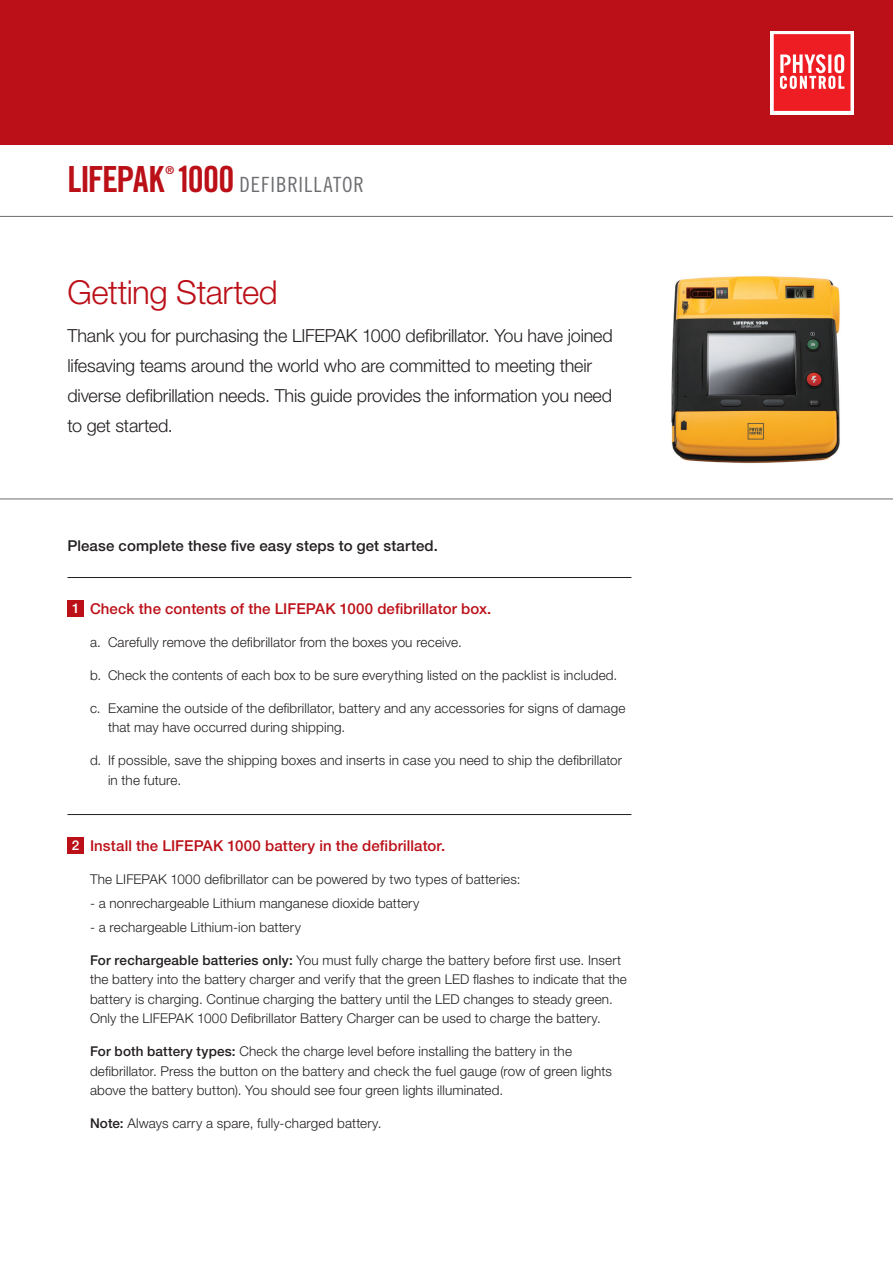
<style>
.page{position:relative;width:893px;height:1263px;background:#fff}
.page>*{position:absolute;margin:0;border:0;box-sizing:border-box;transform-origin:0 0}
.t1{font:36px "Trade Gothic LT Std Bd Cn 20";letter-spacing:-.045em;color:#bb1018}
.t2{font:300 33px "Helvetica Neue LTW1 G";letter-spacing:-.015em;color:#bb1018}
.t3{font:21px "Trade Gothic LT Std Cn 18";letter-spacing:.045em;color:#6c6d70}
.t4{font:300 18px/30px "Helvetica Neue LTW1 G";letter-spacing:-.01em;color:#231f20}
.t5{font:500 15px "Helvetica Neue LTW1 G";letter-spacing:.005em;color:#bb1018}
.t6{font:500 15px "Helvetica Neue LTW1 G";letter-spacing:.005em;color:#231f20}
.t7{font:300 13.5px/19.5px "Helvetica Neue LTW1 G";letter-spacing:.01em;color:#231f20}
.t8{font:10.95px "Trade Gothic LT Std Bd Cn 20";color:#bb1018}
.s1{font-family:"Trade Gothic LT Std Bd Cn 20";font-size:36px;color:#bb1018}
.s2{font-size:13.5px;color:#fff}
.s3{font-weight:500}
</style>
<div class="page">
<div style="left:67px;top:837px;width:16px;height:16px;background:#bb1018"></div>
<div style="left:67px;top:600px;width:16px;height:16px;background:#bb1018"></div>
<hr style="left:0;top:216px;width:893px;height:1px;background:#6c6d70">
<div style="left:0;top:0;width:893px;height:144px;background:#bb1018"></div>
<svg style="left:770px;top:31px;width:84px;height:83px"></svg>
<svg style="left:774px;top:34px;width:76px;height:77px;background:#f0454a"></svg>
<hr style="left:68px;top:577px;width:563px;height:1px;background:#231f20">
<hr style="left:68px;top:814px;width:563px;height:1px;background:#231f20">
<img style="left:671px;top:276px;width:169px;height:187px">
<hr style="left:0;top:499px;width:893px;height:1px;background:#6c6d70">
<h1 class="t1" style="left:68px;top:157px;width:98px">LIFEPAK</h1>
<p class="t8" style="left:166px;top:163px;width:10px">®</p>
<h3 class="t3" style="left:176px;top:172px;width:189px"><span class="s1">1000</span> DEFIBRILLATOR</h3>
<h2 class="t2" style="left:68px;top:272px;width:212px">Getting Started</h2>
<h3 class="t4" style="left:68px;top:321px;width:547px">Thank you for purchasing the LIFEPAK 1000 defibrillator. You have joined lifesaving teams around the world who are committed to meeting their diverse defibrillation needs. This guide provides the information you need to get started.</h3>
<p class="t6" style="left:68px;top:536px;width:372px">Please complete these five easy steps to get started.</p>
<p class="t5" style="left:72px;top:599px;width:421px"><span class="s2">1</span> Check the contents of the LIFEPAK 1000 defibrillator box.</p>
<p class="t7" style="left:90px;top:632px;width:373px">a. Carefully remove the defibrillator from the boxes you receive.</p>
<p class="t7" style="left:90px;top:665px;width:529px">b. Check the contents of each box to be sure everything listed on the packlist is included.</p>
<p class="t7" style="left:108px;top:698px;width:519px;text-indent:-18px">c. Examine the outside of the defibrillator, battery and any accessories for signs of damage that may have occurred during shipping.</p>
<p class="t7" style="left:108px;top:751px;width:515px;text-indent:-18px">d. If possible, save the shipping boxes and inserts in case you need to ship the defibrillator in the future.</p>
<p class="t5" style="left:72px;top:836px;width:375px"><span class="s2">2</span> Install the LIFEPAK 1000 battery in the defibrillator.</p>
<p class="t7" style="left:90px;top:869px;width:432px">The LIFEPAK 1000 defibrillator can be powered by two types of batteries:</p>
<p class="t7" style="left:90px;top:893px;width:331px">- a nonrechargeable Lithium manganese dioxide battery</p>
<p class="t7" style="left:90px;top:917px;width:212px">- a rechargeable Lithium-ion battery</p>
<p class="t7" style="left:90px;top:950px;width:538px"><span class="s3">For rechargeable batteries only:</span> You must fully charge the battery before first use. Insert the battery into the battery charger and verify that the green LED flashes to indicate that the battery is charging. Continue charging the battery until the LED changes to steady green.<br>Only the LIFEPAK 1000 Defibrillator Battery Charger can be used to charge the battery.</p>
<p class="t7" style="left:90px;top:1042px;width:523px"><span class="s3">For both battery types:</span> Check the charge level before installing the battery in the defibrillator. Press the button on the battery and check the fuel gauge (row of green lights above the battery button). You should see four green lights illuminated.</p>
<p class="t7" style="left:90px;top:1113px;width:293px"><span class="s3">Note:</span> Always carry a spare, fully-charged battery.</p>
</div>
